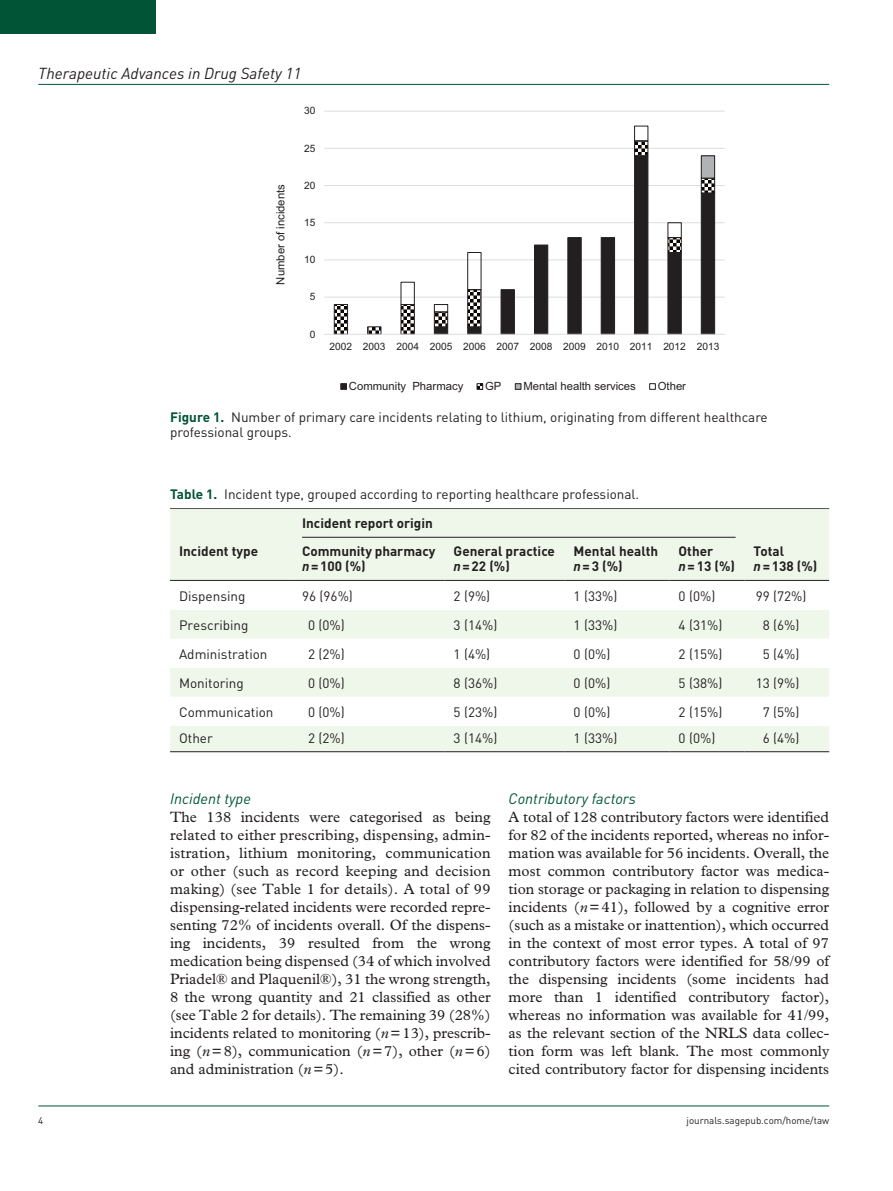
<style>
.page{position:relative;width:893px;height:1191px;background:#fff}
.page>*{position:absolute;margin:0;border:0;box-sizing:border-box;transform-origin:0 0}
.t1{font:italic 15.75px "DIN";color:#231f20}
.t2{font:15px/18px "Plantin Std";color:#231f20;text-align:justify}
.t3{font:italic 15px "DIN";color:#015436}
.t4{font:13.5px/15.8px "DIN";color:#231f20}
.t5{font:700 13.5px/15.8px "DIN";color:#231f20}
.t6{font:11.25px "Arial";color:#231f20}
.t7{font:10.2px "Arial";color:#231f20}
.t8{font:9.75px "DIN";color:#231f20}
.s1{font-weight:700;color:#015436}
.s2{font-weight:700}
.s3{font-style:italic}
</style>
<div class="page">
<hr style="left:38px;top:1105px;width:791px;height:1px;background:#015436">
<div style="left:0;top:0;width:155px;height:34px;background:#015436"></div>
<hr style="left:38px;top:84px;width:791px;height:1px;background:#015436">
<hr style="left:324px;top:297px;width:401px;height:1px;background:#dcdddf">
<hr style="left:324px;top:259px;width:401px;height:1px;background:#dcdddf">
<hr style="left:324px;top:222px;width:401px;height:1px;background:#dcdddf">
<hr style="left:324px;top:185px;width:401px;height:1px;background:#dcdddf">
<hr style="left:324px;top:148px;width:401px;height:1px;background:#dcdddf">
<hr style="left:324px;top:111px;width:401px;height:1px;background:#dcdddf">
<svg style="left:333px;top:259px;width:382px;height:75px"></svg>
<svg style="left:400px;top:125px;width:315px;height:188px"></svg>
<hr style="left:324px;top:334px;width:401px;height:1px;background:#dcdddf">
<div style="left:340px;top:383px;width:7px;height:7px;background:#231f20;border:1px solid #231f20"></div>
<div style="left:477px;top:383px;width:6px;height:7px;border:1px solid #231f20"></div>
<svg style="left:515px;top:383px;width:6px;height:7px"></svg>
<div style="left:649px;top:383px;width:7px;height:7px;border:1px solid #231f20"></div>
<hr style="left:170px;top:508px;width:659px;height:1px;background:#231f20">
<div style="left:170px;top:509px;width:659px;height:242px;background:#eff7ea"></div>
<svg style="left:170px;top:581px;width:659px;height:144px"></svg>
<hr style="left:170px;top:580px;width:123px;height:1px;background:#231f20">
<hr style="left:293px;top:580px;width:152px;height:1px;background:#231f20">
<hr style="left:445px;top:580px;width:120px;height:1px;background:#231f20">
<hr style="left:565px;top:580px;width:105px;height:1px;background:#231f20">
<hr style="left:670px;top:580px;width:75px;height:1px;background:#231f20">
<hr style="left:170px;top:751px;width:123px;height:1px;background:#231f20">
<hr style="left:293px;top:751px;width:152px;height:1px;background:#231f20">
<hr style="left:445px;top:751px;width:120px;height:1px;background:#231f20">
<hr style="left:565px;top:751px;width:105px;height:1px;background:#231f20">
<hr style="left:670px;top:751px;width:75px;height:1px;background:#231f20">
<hr style="left:745px;top:751px;width:84px;height:1px;background:#231f20">
<hr style="left:745px;top:580px;width:84px;height:1px;background:#231f20">
<hr style="left:302px;top:537px;width:434px;height:1px;background:#231f20">
<p class="t1" style="left:38px;top:63px;width:264px">Therapeutic Advances in Drug Safety 11</p>
<p class="t7" style="left:304px;top:104px;width:13px">30</p>
<p class="t6" style="left:273px;top:285px;width:102px;rotate:-90deg">Number of incidents</p>
<p class="t7" style="left:304px;top:141px;width:13px">25</p>
<p class="t7" style="left:304px;top:178px;width:13px">20</p>
<p class="t7" style="left:304px;top:215px;width:13px">15</p>
<p class="t7" style="left:304px;top:252px;width:13px">10</p>
<p class="t7" style="left:310px;top:290px;width:7px">5</p>
<p class="t7" style="left:310px;top:327px;width:7px">0</p>
<p class="t7" style="left:330px;top:339px;width:391px">2002 2003 2004 2005 2006 2007 2008 2009 2010 2011 2012 2013</p>
<p class="t6" style="left:349px;top:378px;width:116px">Community Pharmacy</p>
<p class="t6" style="left:485px;top:378px;width:18px">GP</p>
<p class="t6" style="left:523px;top:378px;width:114px">Mental health services</p>
<p class="t6" style="left:658px;top:378px;width:30px">Other</p>
<p class="t4" style="left:170px;top:408px;width:599px"><span class="s1">Figure 1.</span> Number of primary care incidents relating to lithium, originating from different healthcare professional groups.</p>
<p class="t4" style="left:302px;top:480px;width:339px;line-height:28.5px;text-indent:-132px"><span class="s1">Table 1.</span> Incident type, grouped according to reporting healthcare professional.<br><span class="s2">Incident report origin</span></p>
<p class="t5" style="left:179px;top:542px;width:81px">Incident type</p>
<p class="t5" style="left:302px;top:542px;width:135px">Community pharmacy <span class="s3">n</span>=100 (%)</p>
<p class="t5" style="left:454px;top:542px;width:103px">General practice <span class="s3">n</span>=22 (%)</p>
<p class="t5" style="left:574px;top:542px;width:86px">Mental health <span class="s3">n</span>=3 (%)</p>
<p class="t5" style="left:679px;top:542px;width:58px">Other <span class="s3">n</span>=13 (%)</p>
<p class="t4" style="left:179px;top:588px;width:68px">Dispensing</p>
<p class="t4" style="left:302px;top:588px;width:52px">96 (96%)</p>
<p class="t4" style="left:454px;top:588px;width:38px">2 (9%)</p>
<p class="t4" style="left:574px;top:588px;width:45px">1 (33%)</p>
<p class="t4" style="left:679px;top:588px;width:38px">0 (0%)</p>
<p class="t4" style="left:756px;top:588px;width:52px">99 (72%)</p>
<p class="t4" style="left:179px;top:617px;width:71px">Prescribing</p>
<p class="t4" style="left:308px;top:617px;width:38px">0 (0%)</p>
<p class="t4" style="left:454px;top:617px;width:45px">3 (14%)</p>
<p class="t4" style="left:574px;top:617px;width:45px">1 (33%)</p>
<p class="t4" style="left:679px;top:617px;width:45px">4 (31%)</p>
<p class="t4" style="left:763px;top:617px;width:38px">8 (6%)</p>
<p class="t4" style="left:179px;top:646px;width:90px">Administration</p>
<p class="t4" style="left:308px;top:646px;width:38px">2 (2%)</p>
<p class="t4" style="left:454px;top:646px;width:38px">1 (4%)</p>
<p class="t4" style="left:574px;top:646px;width:38px">0 (0%)</p>
<p class="t4" style="left:679px;top:646px;width:45px">2 (15%)</p>
<p class="t4" style="left:763px;top:646px;width:38px">5 (4%)</p>
<p class="t4" style="left:179px;top:675px;width:66px">Monitoring</p>
<p class="t4" style="left:308px;top:675px;width:38px">0 (0%)</p>
<p class="t4" style="left:454px;top:675px;width:45px">8 (36%)</p>
<p class="t4" style="left:574px;top:675px;width:38px">0 (0%)</p>
<p class="t4" style="left:679px;top:675px;width:45px">5 (38%)</p>
<p class="t4" style="left:756px;top:675px;width:45px">13 (9%)</p>
<p class="t4" style="left:179px;top:703px;width:96px">Communication</p>
<p class="t4" style="left:308px;top:703px;width:38px">0 (0%)</p>
<p class="t4" style="left:454px;top:703px;width:45px">5 (23%)</p>
<p class="t4" style="left:574px;top:703px;width:38px">0 (0%)</p>
<p class="t4" style="left:679px;top:703px;width:45px">2 (15%)</p>
<p class="t4" style="left:763px;top:703px;width:38px">7 (5%)</p>
<p class="t4" style="left:179px;top:729px;width:35px">Other</p>
<p class="t4" style="left:308px;top:729px;width:38px">2 (2%)</p>
<p class="t4" style="left:454px;top:729px;width:45px">3 (14%)</p>
<p class="t4" style="left:574px;top:729px;width:45px">1 (33%)</p>
<p class="t4" style="left:679px;top:729px;width:38px">0 (0%)</p>
<p class="t4" style="left:763px;top:729px;width:38px">6 (4%)</p>
<p class="t5" style="left:754px;top:542px;width:65px">Total <span class="s3">n</span>=138 (%)</p>
<p class="t3" style="left:170px;top:789px;width:82px">Incident type</p>
<p class="t2" style="left:170px;top:808px;width:322px">The 138 incidents were categorised as being related to either prescribing, dispensing, admin&shy;istration, lithium monitoring, communication or other (such as record keeping and decision making) (see Table 1 for details). A total of 99 dispensing-related incidents were recorded repre&shy;senting 72% of incidents overall. Of the dispens&shy;ing incidents, 39 resulted from the wrong medication being dispensed (34 of which involved Priadel® and Plaquenil®), 31 the wrong strength, 8 the wrong quantity and 21 classified as other (see Table 2 for details). The remaining 39 (28%) incidents related to monitoring (<span class="s3">n</span>=13), prescrib&shy;ing (<span class="s3">n</span>=8), communication (<span class="s3">n</span>=7), other (<span class="s3">n</span>=6) and administration (<span class="s3">n</span>=5).</p>
<p class="t3" style="left:509px;top:789px;width:129px">Contributory factors</p>
<p class="t2" style="left:509px;top:808px;width:322px">A total of 128 contributory factors were identified for 82 of the incidents reported, whereas no infor&shy;mation was available for 56 incidents. Overall, the most common contributory factor was medica&shy;tion storage or packaging in relation to dispensing incidents (<span class="s3">n</span>=41), followed by a cognitive error (such as a mistake or inattention), which occurred in the context of most error types. A total of 97 contributory factors were identified for 58/99 of the dispensing incidents (some incidents had more than 1 identified contributory factor), whereas no information was available for 41/99, as the relevant section of the NRLS data collec&shy;tion form was left blank. The most commonly cited contributory factor for dispensing incidents</p>
<p class="t8" style="left:38px;top:1114px;width:7px">4</p>
<p class="t8" style="left:687px;top:1114px;width:144px">journals.sagepub.com/home/taw</p>
</div>
